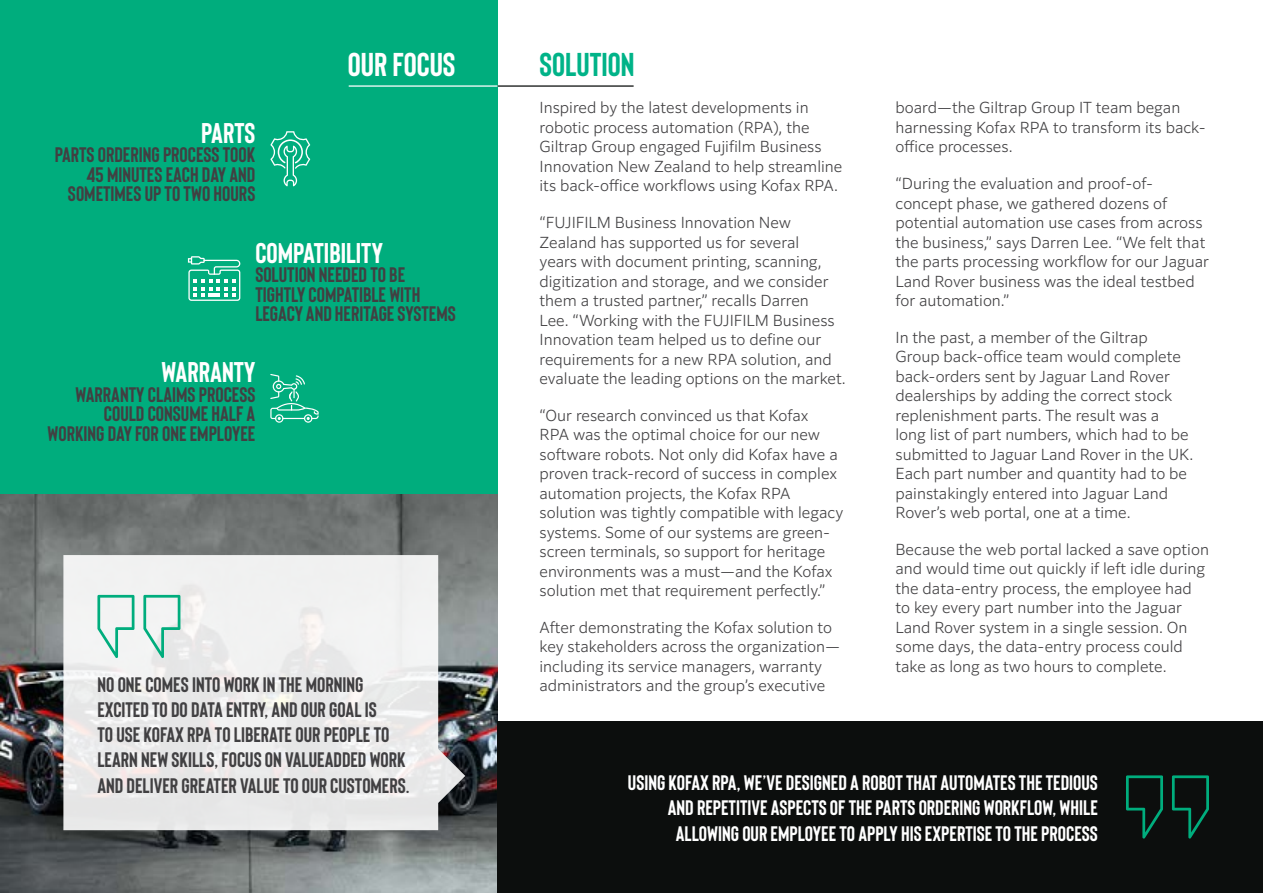
<style>
.page{position:relative;width:1263px;height:893px;background:#fff}
.page>*{position:absolute;margin:0;border:0;box-sizing:border-box;transform-origin:0 0}
.t1{font:700 33px "Bison";color:#00b388}
.t2{font:700 33px "Bison";color:#fff}
.t3{font:700 28.5px "Bison";color:#fff}
.t4{font:700 21px/19.5px "Bison";color:#414042}
.t5{font:700 21px/25.2px "Bison";color:#fff;text-align:right}
.t6{font:300 15px/19.5px "Clarimo UDPE";color:#414042}
</style>
<div class="page">
<img style="left:0;top:493px;width:497px;height:400px">
<div style="left:0;top:0;width:497px;height:493px;background:#00ad7d"></div>
<hr style="left:497px;top:85px;width:137px;height:2px;background:#0c0e0d">
<svg style="left:63px;top:555px;width:402px;height:275px;fill:#ececec"></svg>
<svg style="left:143px;top:595px;width:37px;height:63px"></svg>
<svg style="left:97px;top:595px;width:37px;height:63px"></svg>
<hr style="left:349px;top:85px;width:148px;height:2px;background:#fff">
<svg style="left:270px;top:131px;width:40px;height:55px"></svg>
<svg style="left:188px;top:256px;width:52px;height:45px"></svg>
<svg style="left:270px;top:374px;width:49px;height:49px"></svg>
<div style="left:497px;top:721px;width:766px;height:171px;background:#0c0e0d"></div>
<svg style="left:1126px;top:775px;width:37px;height:63px"></svg>
<svg style="left:1172px;top:775px;width:37px;height:63px"></svg>
<h2 class="t3" style="left:201px;top:115px;width:56px">PARTS</h2>
<h3 class="t4" style="left:55px;top:144px;width:202px;text-align:right">PARTS ORDERING PROCESS TOOK<br>45 MINUTES EACH DAY AND<br>SOMETIMES UP TO TWO HOURS</h3>
<h1 class="t2" style="left:348px;top:44px;width:109px">OUR FOCUS</h1>
<h2 class="t3" style="left:255px;top:235px;width:129px">COMPATIBILITY</h2>
<h3 class="t4" style="left:255px;top:264px;width:202px">SOLUTION NEEDED TO BE<br>TIGHTLY COMPATIBLE WITH<br>LEGACY AND HERITAGE SYSTEMS</h3>
<h2 class="t3" style="left:162px;top:354px;width:95px">WARRANTY</h2>
<h3 class="t4" style="left:48px;top:384px;width:209px;text-align:right">WARRANTY CLAIMS PROCESS<br>COULD CONSUME HALF A<br>WORKING DAY FOR ONE EMPLOYEE</h3>
<h3 class="t4" style="left:97px;top:671px;width:314px;line-height:25.2px">NO ONE COMES INTO WORK IN THE MORNING EXCITED TO DO DATA ENTRY, AND OUR GOAL IS<br>TO USE KOFAX RPA TO LIBERATE OUR PEOPLE TO LEARN NEW SKILLS, FOCUS ON VALUEADDED WORK AND DELIVER GREATER VALUE TO OUR CUSTOMERS.</h3>
<h1 class="t1" style="left:539px;top:44px;width:96px">SOLUTION</h1>
<p class="t6" style="left:539px;top:97px;width:304px">Inspired by the latest developments in robotic process automation (RPA), the Giltrap Group engaged Fujifilm Business Innovation New Zealand to help streamline its back-office workflows using Kofax RPA.</p>
<p class="t6" style="left:539px;top:211px;width:308px">“FUJIFILM Business Innovation New Zealand has supported us for several<br>years with document printing, scanning, digitization and storage, and we consider them a trusted partner,” recalls Darren<br>Lee. “Working with the FUJIFILM Business Innovation team helped us to define our requirements for a new RPA solution, and evaluate the leading options on the market.</p>
<p class="t6" style="left:539px;top:404px;width:305px">“Our research convinced us that Kofax<br>RPA was the optimal choice for our new software robots. Not only did Kofax have a proven track-record of success in complex automation projects, the Kofax RPA solution was tightly compatible with legacy systems. Some of our systems are green&shy;screen terminals, so support for heritage environments was a must—and the Kofax solution met that requirement perfectly.”</p>
<p class="t6" style="left:539px;top:616px;width:302px">After demonstrating the Kofax solution to key stakeholders across the organization— including its service managers, warranty administrators and the group’s executive</p>
<p class="t6" style="left:895px;top:97px;width:312px">board—the Giltrap Group IT team began harnessing Kofax RPA to transform its back&shy;office processes.</p>
<p class="t6" style="left:895px;top:172px;width:315px">“During the evaluation and proof-of&shy;concept phase, we gathered dozens of potential automation use cases from across the business,” says Darren Lee. “We felt that the parts processing workflow for our Jaguar Land Rover business was the ideal testbed for automation.”</p>
<p class="t6" style="left:895px;top:326px;width:299px">In the past, a member of the Giltrap Group back-office team would complete back-orders sent by Jaguar Land Rover dealerships by adding the correct stock replenishment parts. The result was a long list of part numbers, which had to be submitted to Jaguar Land Rover in the UK.<br>Each part number and quantity had to be painstakingly entered into Jaguar Land Rover’s web portal, one at a time.</p>
<p class="t6" style="left:895px;top:538px;width:315px">Because the web portal lacked a save option and would time out quickly if left idle during the data-entry process, the employee had to key every part number into the Jaguar Land Rover system in a single session. On some days, the data-entry process could take as long as two hours to complete.</p>
<h3 class="t5" style="left:628px;top:769px;width:471px">USING KOFAX RPA, WE’VE DESIGNED A ROBOT THAT AUTOMATES THE TEDIOUS<br>AND REPETITIVE ASPECTS OF THE PARTS ORDERING WORKFLOW, WHILE<br>ALLOWING OUR EMPLOYEE TO APPLY HIS EXPERTISE TO THE PROCESS</h3>
</div>
